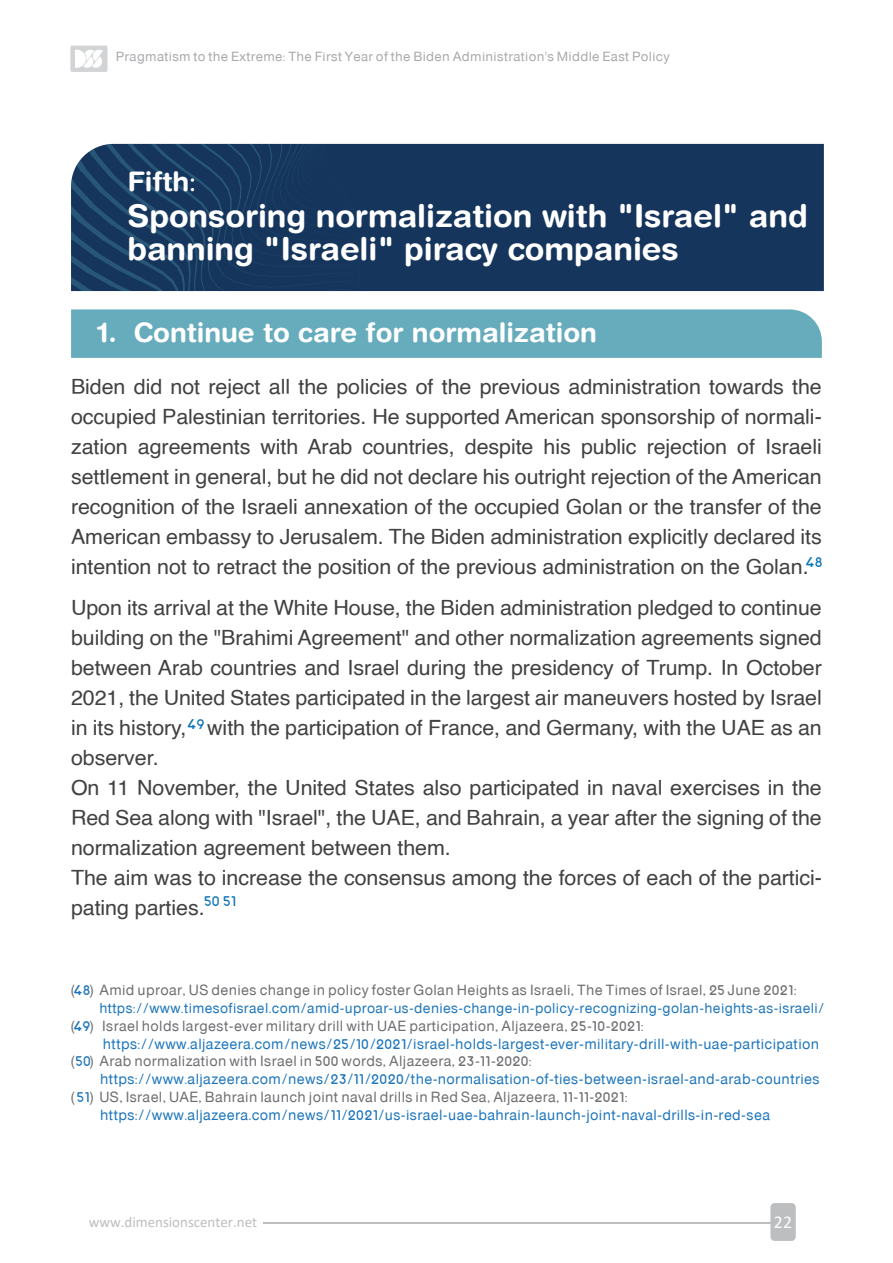
<style>
.page{position:relative;width:893px;height:1263px;background:#fff}
.page>*{position:absolute;margin:0;border:0;box-sizing:border-box;transform-origin:0 0}
.t1{font:700 31.5px/33px "Helvetica Rounded";letter-spacing:-.005em;color:#fff}
.t2{font:700 27px "Helvetica Rounded";letter-spacing:-.005em;color:#fff}
.t3{font:21px/30px "Helvetica";letter-spacing:-.005em;color:#414042;text-align:justify}
.t4{font:18px "Calibri";color:#fff}
.t5{font:15px "be IN Normal";letter-spacing:.025em;color:#1c75bc}
.t6{font:15px "be IN Normal";letter-spacing:.025em;color:#6d6e71}
.t7{font:15px "Calibri";color:#bcbec0}
.t8{font:15px "be IN Normal";letter-spacing:.025em;color:#0b74b8}
.t9{font:14.55px "be IN Normal";letter-spacing:.025em;color:#1c75bc}
.t10{font:13.5px "be IN Normal";letter-spacing:.025em;color:#a7a9ac}
.s1{font-family:"Myriad Pro";font-weight:400}
</style>
<div class="page">
<div style="left:71px;top:144px;width:753px;height:147px;background:#15355c"></div>
<div style="left:71px;top:309px;width:751px;height:49px;background:#67acbc"></div>
<div style="left:770px;top:1203px;width:26px;height:38px;background:#bcbec0;border-radius:4px"></div>
<hr style="left:263px;top:1222px;width:507px;height:2px;background:#bcbec0">
<div style="left:70px;top:46px;width:37px;height:26px;background:#d1d3d4;border-radius:2px"></div>
<svg style="left:75px;top:49px;width:28px;height:19px"></svg>
<p class="t10" style="left:116px;top:48px;width:555px">Pragmatism to the Extreme: The First Year of the Biden Administration's Middle East Policy</p>
<p class="t2" style="left:127px;top:165px;width:69px">Fifth<span class="s1">:</span></p>
<h1 class="t1" style="left:127px;top:199px;width:682px">Sponsoring normalization with "Israel" and banning "Israeli" piracy companies</h1>
<p class="t2" style="left:97px;top:316px;width:501px">1. Continue to care for normalization</p>
<p class="t3" style="left:71px;top:372px;width:752px">Biden did not reject all the policies of the previous administration towards the occupied Palestinian territories. He supported American sponsorship of normali&shy;zation agreements with Arab countries, despite his public rejection of Israeli settlement in general, but he did not declare his outright rejection of the American recognition of the Israeli annexation of the occupied Golan or the transfer of the American embassy to Jerusalem. The Biden administration explicitly declared its intention not to retract the position of the previous administration on the Golan.</p>
<p class="t3" style="left:71px;top:593px;width:752px;text-align:left">Upon its arrival at the White House, the Biden administration pledged to continue building on the "Brahimi Agreement" and other normalization agreements signed between Arab countries and Israel during the presidency of Trump. In October 2021, the United States participated in the largest air maneuvers hosted by Israel in its history, with the participation of France, and Germany, with the UAE as an observer.<br>On 11 November, the United States also participated in naval exercises in the Red Sea along with "Israel", the UAE, and Bahrain, a year after the signing of the normalization agreement between them.<br>The aim was to increase the consensus among the forces of each of the partici&shy;pating parties.</p>
<p class="t8" style="left:805px;top:553px;width:19px">٤٨</p>
<p class="t8" style="left:187px;top:715px;width:19px">٤٩</p>
<p class="t8" style="left:204px;top:892px;width:34px">٥٠ ٥١</p>
<p class="t6" style="left:71px;top:981px;width:727px">( ) Amid uproar, US denies change in policy foster Golan Heights as Israeli, The Times of Israel, ٢٥ June ٢٠٢١:</p>
<p class="t9" style="left:99px;top:999px;width:726px">https://www.timesofisrael.com/amid-uproar-us-denies-change-in-policy-recognizing-golan-heights-as-israeli/</p>
<p class="t5" style="left:74px;top:981px;width:18px">٤٨</p>
<p class="t6" style="left:71px;top:1017px;width:574px">( ) Israel holds largest-ever military drill with UAE participation, Aljazeera, ٢٥-١٠-٢٠٢١:</p>
<p class="t5" style="left:103px;top:1035px;width:718px">https://www.aljazeera.com/news/٢٥/١٠/٢٠٢١/israel-holds-largest-ever-military-drill-with-uae-participation</p>
<p class="t5" style="left:73px;top:1017px;width:19px">٤٩</p>
<p class="t6" style="left:71px;top:1052px;width:462px">( ) Arab normalization with Israel in ٥٠٠ words, Aljazeera, ٢٣-١١-٢٠٢٠:</p>
<p class="t5" style="left:100px;top:1070px;width:721px">https://www.aljazeera.com/news/٢٣/١١/٢٠٢٠/the-normalisation-of-ties-between-israel-and-arab-countries</p>
<p class="t5" style="left:75px;top:1052px;width:17px">٥٠</p>
<p class="t6" style="left:71px;top:1088px;width:558px">( ) US, Israel, UAE, Bahrain launch joint naval drills in Red Sea, Aljazeera, ١١-١١-٢٠٢١:</p>
<p class="t5" style="left:100px;top:1106px;width:671px">https://www.aljazeera.com/news/١١/٢٠٢١/us-israel-uae-bahrain-launch-joint-naval-drills-in-red-sea</p>
<p class="t5" style="left:77px;top:1088px;width:14px">٥١</p>
<p class="t7" style="left:89px;top:1211px;width:170px">www.dimensionscenter.net</p>
<p class="t4" style="left:774px;top:1209px;width:20px">22</p>
</div>
